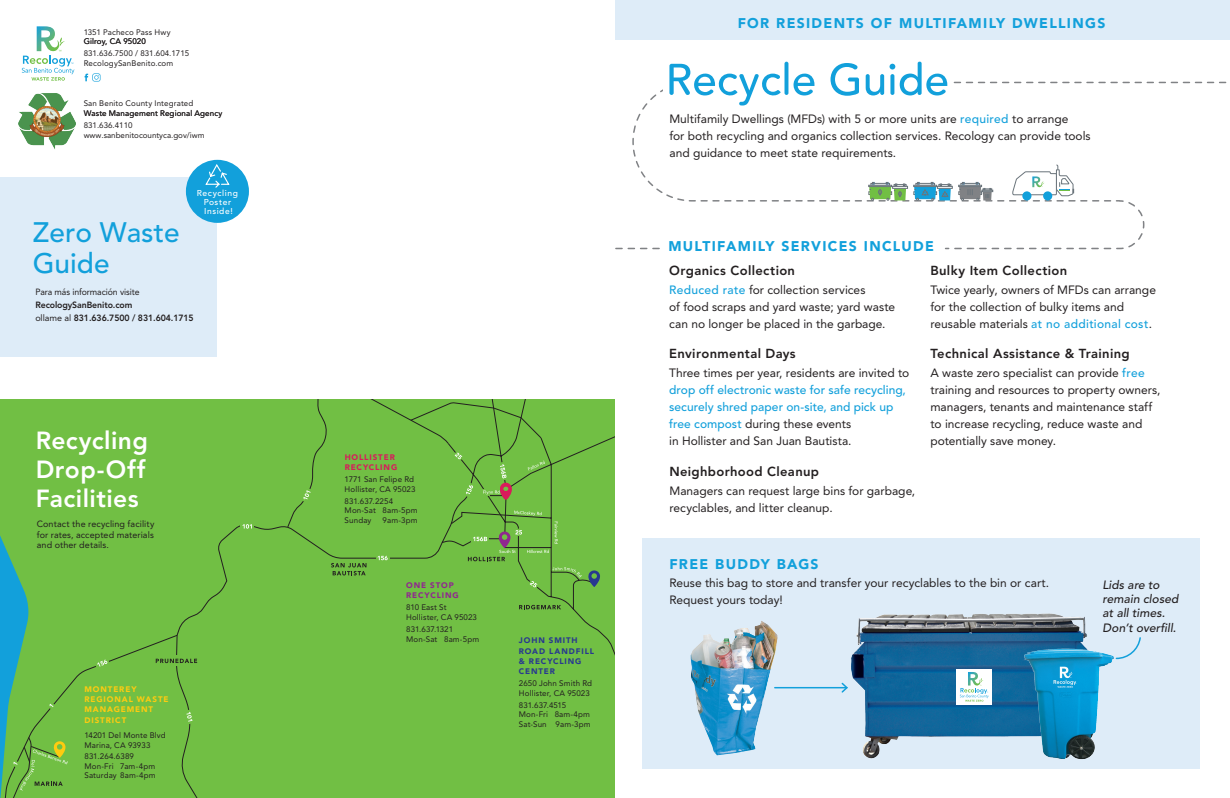
<style>
.page{position:relative;width:1230px;height:798px;background:#fff}
.page>*{position:absolute;margin:0;border:0;box-sizing:border-box;transform-origin:0 0}
.t1{font:500 28px/31px "Avenir LT Std";color:#12a0db}
.t2{font:800 24.6px/29.1px "Avenir LT Std";letter-spacing:.02em;color:#fff;text-align:justify}
.t3{font:900 14px "Avenir LT Std";letter-spacing:.095em;color:#12a0db}
.t4{font:800 13px "Avenir LT Std";letter-spacing:.025em;color:#231f20}
.t5{font:12px/17px "Avenir LT Std";color:#231f20}
.t6{font:500 12px/17px "Avenir LT Std";color:#12a0db}
.t7{font:italic 500 12px/14.4px "Avenir LT Std";letter-spacing:.005em;color:#231f20}
.t8{font:9px/10.8px "Avenir LT Std";letter-spacing:.005em;color:#231f20;text-align:justify}
.t9{font:800 9px/13px "Avenir LT Std";letter-spacing:-.01em;color:#231f20}
.t10{font:500 8.5px/9px "Avenir LT Std";letter-spacing:.065em;color:#fff;text-align:center}
.t11{font:8px/9.6px "Avenir LT Std";letter-spacing:.015em;color:#231f20}
.t12{font:900 8px/10.4px "Avenir LT Std";letter-spacing:.115em;color:#fecb10}
.t13{font:900 8px/10.2px "Avenir LT Std";letter-spacing:.11em;color:#283890}
.t14{font:900 8px/10.2px "Avenir LT Std";letter-spacing:.11em;color:#d91a5b}
.t15{font:900 8px/10.2px "Avenir LT Std";letter-spacing:.115em;color:#90268f}
.s1{font-weight:400}
.s2{font-weight:500;color:#12a0db}
.s3{font-weight:400;color:#231f20}
</style>
<div class="page">
<div style="left:4px;top:399px;width:611px;height:399px;background:#71bf44"></div>
<svg style="left:519px;top:605px;width:42px;height:4px"></svg>
<div style="left:175px;top:399px;width:154px;height:399px;background:#71bf44"></div>
<svg style="left:94px;top:657px;width:16px;height:12px"></svg>
<div style="left:240px;top:523px;width:14px;height:7px;background:#71bf44"></div>
<svg style="left:242px;top:524px;width:10px;height:5px"></svg>
<svg style="left:184px;top:709px;width:11px;height:16px"></svg>
<svg style="left:301px;top:487px;width:12px;height:16px"></svg>
<svg style="left:173px;top:656px;width:7px;height:10px"></svg>
<svg style="left:156px;top:659px;width:41px;height:4px"></svg>
<svg style="left:581px;top:642px;width:14px;height:11px"></svg>
<svg style="left:331px;top:399px;width:284px;height:191px;background:#6fb944"></svg>
<div style="left:0;top:178px;width:217px;height:179px;background:#deecf8"></div>
<div style="left:186px;top:160px;width:63px;height:63px;background:#12a0db;border-radius:50%"></div>
<svg style="left:205px;top:164px;width:25px;height:24px"></svg>
<div style="left:642px;top:538px;width:558px;height:231px;background:#deecf8"></div>
<div style="left:615px;top:0;width:615px;height:39px;background:#deecf8"></div>
<img style="left:851px;top:613px;width:236px;height:146px">
<hr style="left:775px;top:687px;width:72px;height:1px;background:#12a0db">
<svg style="left:840px;top:682px;width:8px;height:11px"></svg>
<div style="left:956px;top:669px;width:36px;height:36px;background:#fff"></div>
<svg style="left:960px;top:672px;width:29px;height:30px"></svg>
<img style="left:690px;top:621px;width:88px;height:134px">
<svg style="left:1115px;top:637px;width:26px;height:23px"></svg>
<img style="left:1023px;top:640px;width:91px;height:120px">
<svg style="left:669px;top:62px;width:558px;height:44px"></svg>
<svg style="left:616px;top:248px;width:43px;height:1px"></svg>
<svg style="left:701px;top:164px;width:444px;height:86px"></svg>
<svg style="left:0;top:498px;width:68px;height:300px;background:#61b85c"></svg>
<svg style="left:22px;top:26px;width:52px;height:55px"></svg>
<svg style="left:85px;top:73px;width:16px;height:9px"></svg>
<img style="left:18px;top:93px;width:58px;height:57px">
<p class="t11" style="left:84px;top:27px;width:88px">1351 Pacheco Pass Hwy<br>Gilroy, CA 95020</p>
<p class="t11" style="left:84px;top:49px;width:107px">831.636.7500 / 831.604.1715<br>RecologySanBenito.com</p>
<p class="t11" style="left:84px;top:99px;width:111px">San Benito County Integrated</p>
<p class="t11" style="left:84px;top:121px;width:122px">831.636.4110 www.sanbenitocountyca.gov/iwm</p>
<p class="t11" style="left:84px;top:109px;width:140px">Waste Management Regional Agency</p>
<h1 class="t1" style="left:33px;top:217px;width:148px">Zero Waste<br>Guide</h1>
<p class="t10" style="left:197px;top:189px;width:42px">Recycling<br>Poster<br>Inside!</p>
<p class="t8" style="left:35px;top:287px;width:106px">Para más información visite</p>
<p class="t9" style="left:35px;top:298px;width:160px">RecologySanBenito.com<br><span class="s1">ollame al</span> 831.636.7500 / 831.604.1715</p>
<h2 class="t2" style="left:36px;top:425px;width:114px">Recycling Drop-Off Facilities</h2>
<p class="t8" style="left:37px;top:518px;width:119px">Contact the recycling facility for rates, accepted materials and other details.</p>
<p class="t12" style="left:84px;top:684px;width:86px">MONTEREY<br>REGIONAL WASTE<br>MANAGEMENT<br>DISTRICT</p>
<p class="t11" style="left:84px;top:731px;width:83px">14201 Del Monte Blvd<br>Marina, CA 93933</p>
<p class="t11" style="left:84px;top:751px;width:73px">831.264.6389<br>Mon-Fri 7am-4pm<br>Saturday 8am-4pm</p>
<p class="t14" style="left:345px;top:452px;width:54px">HOLLISTER<br>RECYCLING</p>
<p class="t11" style="left:345px;top:475px;width:72px">1771 San Felipe Rd<br>Hollister, CA 95023</p>
<p class="t11" style="left:345px;top:496px;width:75px">831.637.2254<br>Mon-Sat 8am-5pm<br>Sunday</p>
<p class="t11" style="left:383px;top:516px;width:37px">9am-3pm</p>
<p class="t15" style="left:406px;top:580px;width:54px">ONE STOP<br>RECYCLING</p>
<p class="t11" style="left:406px;top:603px;width:72px">810 East St<br>Hollister, CA 95023</p>
<p class="t11" style="left:406px;top:624px;width:75px">831.637.1321<br>Mon-Sat 8am-5pm</p>
<p class="t13" style="left:519px;top:636px;width:77px">JOHN SMITH<br>ROAD LANDFILL &amp; RECYCLING<br>CENTER</p>
<p class="t11" style="left:519px;top:679px;width:75px">2650 John Smith Rd<br>Hollister, CA 95023</p>
<p class="t11" style="left:519px;top:700px;width:73px">831.637.4515<br>Mon-Fri 8am-4pm<br>Sat-Sun 9am-3pm</p>
<p class="t3" style="left:738px;top:15px;width:369px">FOR RESIDENTS OF MULTIFAMILY DWELLINGS</p>
<p class="t5" style="left:669px;top:110px;width:423px">Multifamily Dwellings (MFDs) with 5 or more units are <span class="s2">required</span> to arrange<br>for both recycling and organics collection services. Recology can provide tools and guidance to meet state requirements.</p>
<p class="t3" style="left:668px;top:237px;width:267px">MULTIFAMILY SERVICES INCLUDE</p>
<p class="t4" style="left:669px;top:262px;width:127px">Organics Collection</p>
<p class="t4" style="left:930px;top:262px;width:138px">Bulky Item Collection</p>
<p class="t5" style="left:669px;top:281px;width:228px"><span class="s2">Reduced rate</span> for collection services<br>of food scraps and yard waste; yard waste can no longer be placed in the garbage.</p>
<p class="t5" style="left:930px;top:281px;width:227px">Twice yearly, owners of MFDs can arrange for the collection of bulky items and reusable materials <span class="s2">at no additional cost</span>.</p>
<p class="t5" style="left:669px;top:365px;width:242px">Three times per year, residents are invited to</p>
<p class="t6" style="left:669px;top:382px;width:238px">drop off electronic waste for safe recycling, securely shred paper on-site, and pick up free compost <span class="s3">during these events<br>in Hollister and San Juan Bautista.</span></p>
<p class="t4" style="left:669px;top:346px;width:128px">Environmental Days</p>
<p class="t4" style="left:930px;top:346px;width:201px">Technical Assistance &amp; Training</p>
<p class="t5" style="left:930px;top:365px;width:232px">A waste zero specialist can provide <span class="s2">free </span>training and resources to property owners, managers, tenants and maintenance staff to increase recycling, reduce waste and potentially save money.</p>
<p class="t4" style="left:669px;top:464px;width:151px">Neighborhood Cleanup</p>
<p class="t5" style="left:669px;top:483px;width:247px">Managers can request large bins for garbage, recyclables, and litter cleanup.</p>
<p class="t3" style="left:669px;top:556px;width:151px">FREE BUDDY BAGS</p>
<p class="t5" style="left:669px;top:575px;width:381px">Reuse this bag to store and transfer your recyclables to the bin or cart.<br>Request yours today!</p>
<p class="t7" style="left:1103px;top:578px;width:77px">Lids are to remain closed at all times.<br>Don’t overfill.</p>
</div>
